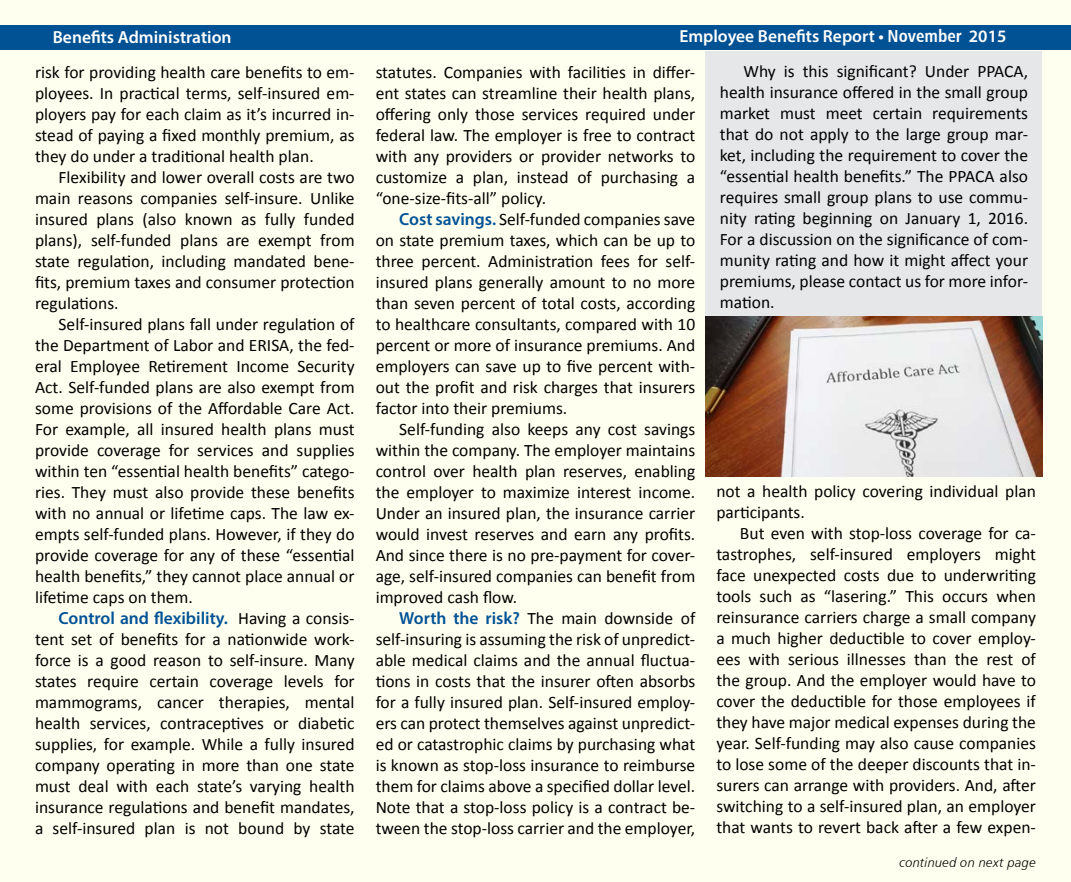
<style>
.page{position:relative;width:1071px;height:882px;background:#fff}
.page>*{position:absolute;margin:0;border:0;box-sizing:border-box;transform-origin:0 0}
.t1{font:17.5px/21px "Calibri";color:#000;text-align:justify}
.t2{font:600 17.5px "Myriad Pro";color:#fff}
.t3{font:600 17.5px "Myriad Pro";color:#005295}
.t4{font:13.12px "Humanist 777 BT Light Italic B";letter-spacing:.015em;color:#000}
.s1{font-family:"Humanist 777 BT Bold Condensed B";font-weight:400}
.s2{font-family:"Calibri";font-weight:400;color:#000}
.s3{font-family:"Myriad Pro";font-weight:600;color:#005295}
</style>
<div class="page">
<div style="left:1px;top:1px;width:1070px;height:881px;background:#fffff0"></div>
<div style="left:0;top:25px;width:1071px;height:24px;background:#005295"></div>
<div style="left:706px;top:51px;width:336px;height:422px;background:#e6e7e8"></div>
<img style="left:706px;top:317px;width:336px;height:160px">
<p class="t2" style="left:53px;top:26px;width:180px">Benefits Administration</p>
<p class="t2" style="left:679px;top:25px;width:329px">Employee Benefits Report • <span class="s1">November</span> 2015</p>
<p class="t1" style="left:35px;top:62px;width:321px">risk for providing health care benefits to em&shy;ployees. In practical terms, self-insured em&shy;ployers pay for each claim as it’s incurred in&shy;stead of paying a fixed monthly premium, as they do under a traditional health plan.</p>
<p class="t1" style="left:35px;top:167px;width:321px;text-indent:24px">Flexibility and lower overall costs are two main reasons companies self-insure. Unlike insured plans (also known as fully funded plans), self-funded plans are exempt from state regulation, including mandated bene&shy;fits, premium taxes and consumer protection regulations.</p>
<p class="t1" style="left:35px;top:314px;width:321px;text-indent:24px">Self-insured plans fall under regulation of the Department of Labor and ERISA, the fed&shy;eral Employee Retirement Income Security Act. Self-funded plans are also exempt from some provisions of the Affordable Care Act.<br>For example, all insured health plans must provide coverage for services and supplies within ten “essential health benefits” catego&shy;ries. They must also provide these benefits with no annual or lifetime caps. The law ex&shy;empts self-funded plans. However, if they do provide coverage for any of these “essential health benefits,” they cannot place annual or lifetime caps on them.</p>
<p class="t3" style="left:59px;top:607px;width:298px">Control and flexibility. <span class="s2">Having a consis-</span></p>
<p class="t1" style="left:35px;top:629px;width:321px">tent set of benefits for a nationwide work&shy;force is a good reason to self-insure. Many states require certain coverage levels for mammograms, cancer therapies, mental health services, contraceptives or diabetic supplies, for example. While a fully insured company operating in more than one state must deal with each state’s varying health insurance regulations and benefit mandates, a self-insured plan is not bound by state</p>
<p class="t1" style="left:376px;top:62px;width:321px">statutes. Companies with facilities in differ&shy;ent states can streamline their health plans, offering only those services required under federal law. The employer is free to contract with any providers or provider networks to customize a plan, instead of purchasing a “one-size-fits-all” policy.</p>
<p class="t1" style="left:376px;top:209px;width:321px;text-indent:24px"><span class="s3">Cost savings.</span> Self-funded companies save on state premium taxes, which can be up to three percent. Administration fees for self&shy;insured plans generally amount to no more than seven percent of total costs, according to healthcare consultants, compared with 10 percent or more of insurance premiums. And employers can save up to five percent with&shy;out the profit and risk charges that insurers factor into their premiums.</p>
<p class="t1" style="left:376px;top:419px;width:321px;text-indent:24px">Self-funding also keeps any cost savings within the company. The employer maintains control over health plan reserves, enabling the employer to maximize interest income.<br>Under an insured plan, the insurance carrier would invest reserves and earn any profits.<br>And since there is no pre-payment for cover&shy;age, self-insured companies can benefit from improved cash flow.</p>
<p class="t1" style="left:376px;top:608px;width:321px;text-indent:24px"><span class="s3">Worth the risk?</span> The main downside of self-insuring is assuming the risk of unpredict&shy;able medical claims and the annual fluctua&shy;tions in costs that the insurer often absorbs for a fully insured plan. Self-insured employ&shy;ers can protect themselves against unpredict&shy;ed or catastrophic claims by purchasing what is known as stop-loss insurance to reimburse them for claims above a specified dollar level.<br>Note that a stop-loss policy is a contract be&shy;tween the stop-loss carrier and the employer,</p>
<p class="t1" style="left:720px;top:61px;width:310px;text-indent:24px">Why is this significant? Under PPACA, health insurance offered in the small group market must meet certain requirements that do not apply to the large group mar&shy;ket, including the requirement to cover the “essential health benefits.” The PPACA also requires small group plans to use commu&shy;nity rating beginning on January 1, 2016.<br>For a discussion on the significance of com&shy;munity rating and how it might affect your premiums, please contact us for more infor&shy;mation.</p>
<p class="t1" style="left:716px;top:481px;width:321px">not a health policy covering individual plan participants.</p>
<p class="t1" style="left:716px;top:523px;width:321px;text-indent:24px">But even with stop-loss coverage for ca&shy;tastrophes, self-insured employers might face unexpected costs due to underwriting tools such as “lasering.” This occurs when reinsurance carriers charge a small company a much higher deductible to cover employ&shy;ees with serious illnesses than the rest of the group. And the employer would have to cover the deductible for those employees if they have major medical expenses during the year. Self-funding may also cause companies to lose some of the deeper discounts that in&shy;surers can arrange with providers. And, after switching to a self-insured plan, an employer that wants to revert back after a few expen-</p>
<p class="t4" style="left:900px;top:855px;width:138px">continued on next page</p>
</div>
